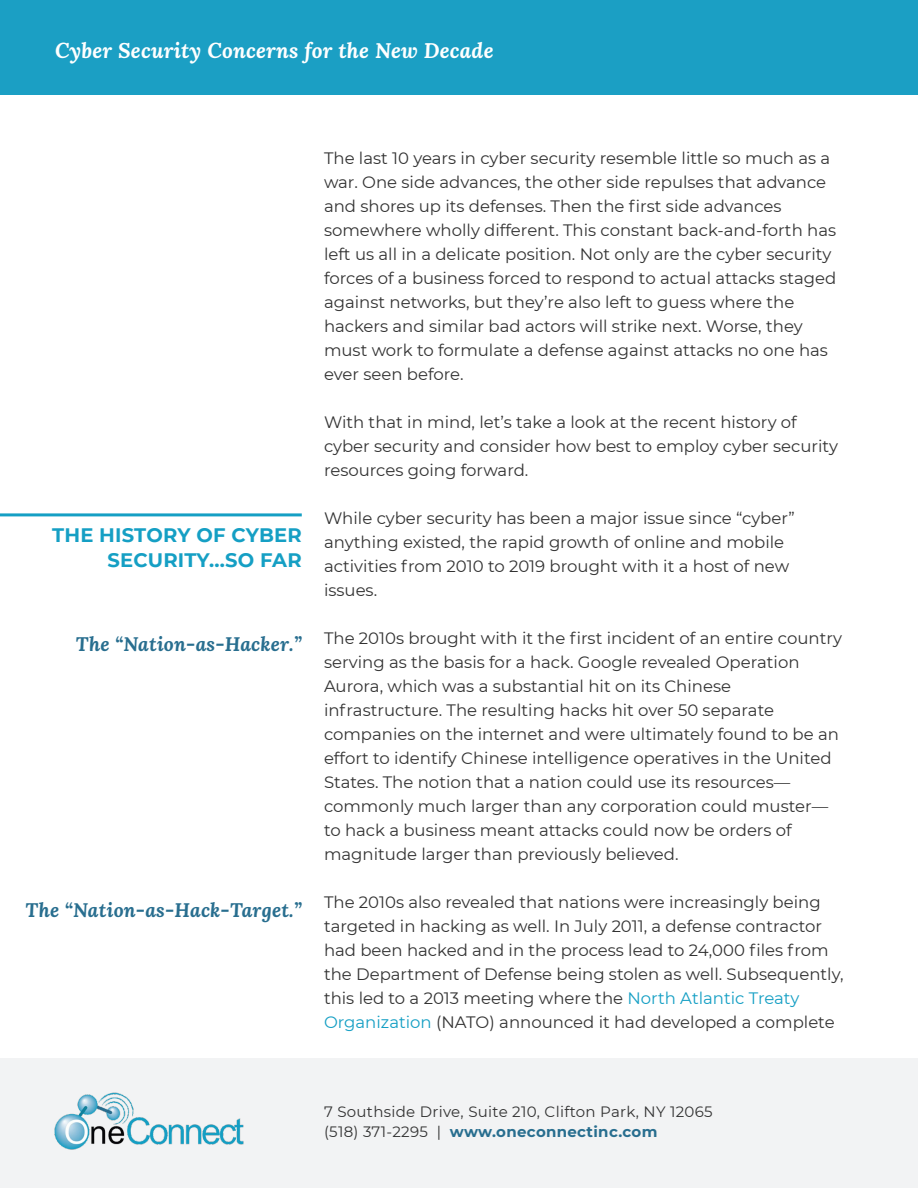
<style>
.page{position:relative;width:918px;height:1188px;background:#fff}
.page>*{position:absolute;margin:0;border:0;box-sizing:border-box;transform-origin:0 0}
.t1{font:italic 700 21px "Lora";letter-spacing:.01em;color:#fff}
.t2{font:italic 700 19.5px "Lora";letter-spacing:.01em;color:#286e8f}
.t3{font:700 19.5px/25.5px "Montserrat";letter-spacing:.01em;color:#159fc4;text-align:right}
.t4{font:16.5px/24px "Montserrat";color:#333}
.t5{font:15px/19.5px "Montserrat";letter-spacing:.02em;color:#333}
.s1{color:#159fc4}
.s2{font-weight:700;color:#286e8f}
</style>
<div class="page">
<div style="left:0;top:0;width:918px;height:94px;background:#1b9fc4"></div>
<div style="left:0;top:1058px;width:918px;height:130px;background:#f2f3f4"></div>
<img style="left:54px;top:1092px;width:190px;height:58px">
<hr style="left:0;top:513px;width:302px;height:3px;background:#159fc4">
<p class="t1" style="left:55px;top:36px;width:440px">Cyber Security Concerns for the New Decade</p>
<p class="t3" style="left:52px;top:521px;width:251px">THE HISTORY OF CYBER<br>SECURITY...SO FAR</p>
<p class="t2" style="left:76px;top:630px;width:227px">The “Nation-as-Hacker.”</p>
<p class="t2" style="left:26px;top:896px;width:278px">The “Nation-as-Hack-Target.”</p>
<p class="t4" style="left:324px;top:145px;width:514px">The last 10 years in cyber security resemble little so much as a war. One side advances, the other side repulses that advance and shores up its defenses. Then the first side advances somewhere wholly different. This constant back-and-forth has left us all in a delicate position. Not only are the cyber security forces of a business forced to respond to actual attacks staged against networks, but they’re also left to guess where the hackers and similar bad actors will strike next. Worse, they must work to formulate a defense against attacks no one has ever seen before.</p>
<p class="t4" style="left:324px;top:409px;width:515px">With that in mind, let’s take a look at the recent history of cyber security and consider how best to employ cyber security resources going forward.</p>
<p class="t4" style="left:324px;top:505px;width:472px">While cyber security has been a major issue since “cyber” anything existed, the rapid growth of online and mobile activities from 2010 to 2019 brought with it a host of new issues.</p>
<p class="t4" style="left:324px;top:625px;width:520px">The 2010s brought with it the first incident of an entire country serving as the basis for a hack. Google revealed Operation Aurora, which was a substantial hit on its Chinese infrastructure. The resulting hacks hit over 50 separate companies on the internet and were ultimately found to be an effort to identify Chinese intelligence operatives in the United States. The notion that a nation could use its resources— commonly much larger than any corporation could muster— to hack a business meant attacks could now be orders of magnitude larger than previously believed.</p>
<p class="t4" style="left:324px;top:889px;width:521px">The 2010s also revealed that nations were increasingly being targeted in hacking as well. In July 2011, a defense contractor had been hacked and in the process lead to 24,000 files from the Department of Defense being stolen as well. Subsequently, this led to a 2013 meeting where the <span class="s1">North Atlantic Treaty Organization</span> (NATO) announced it had developed a complete</p>
<p class="t5" style="left:324px;top:1102px;width:390px">7 Southside Drive, Suite 210, Clifton Park, NY 12065 (518) 371-2295 | <span class="s2">www.oneconnectinc.com</span></p>
</div>
